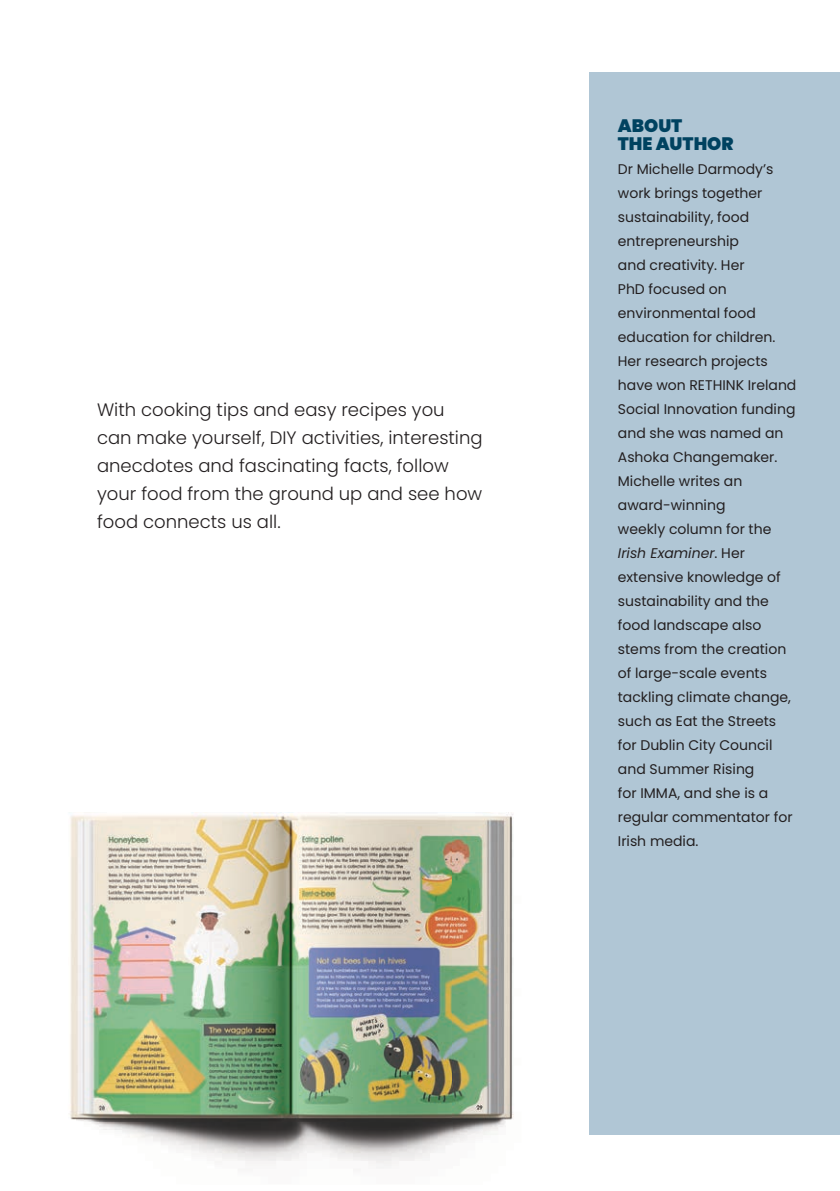
<style>
.page{position:relative;width:840px;height:1191px;background:#fff}
.page>*{position:absolute;margin:0;border:0;box-sizing:border-box;transform-origin:0 0}
.t1{font:300 18px/28px "Poppins";color:#231f20}
.t2{font:900 18px/18px "Poppins";color:#004260}
.t3{font:14px/24px "Poppins";color:#231f20}
.s1{font-style:italic}
</style>
<div class="page">
<div style="left:589px;top:72px;width:250px;height:1062px;background:#b0c6d5"></div>
<img style="left:70px;top:812px;width:444px;height:356px">
<p class="t1" style="left:97px;top:396px;width:387px">With cooking tips and easy recipes you can make yourself, DIY activities, interesting anecdotes and fascinating facts, follow your food from the ground up and see how food connects us all.</p>
<p class="t2" style="left:617px;top:117px;width:117px">ABOUT<br>THE AUTHOR</p>
<p class="t3" style="left:617px;top:157px;width:180px">Dr Michelle Darmody’s work brings together sustainability, food entrepreneurship<br>and creativity. Her<br>PhD focused on environmental food education for children.<br>Her research projects have won RETHINK Ireland<br>Social Innovation funding and she was named an<br>Ashoka Changemaker.<br>Michelle writes an award-winning<br>weekly column for the<br><span class="s1">Irish Examiner</span>. Her extensive knowledge of sustainability and the food landscape also stems from the creation of large-scale events tackling climate change, such as Eat the Streets for Dublin City Council and Summer Rising<br>for IMMA, and she is a regular commentator for<br>Irish media.</p>
</div>
